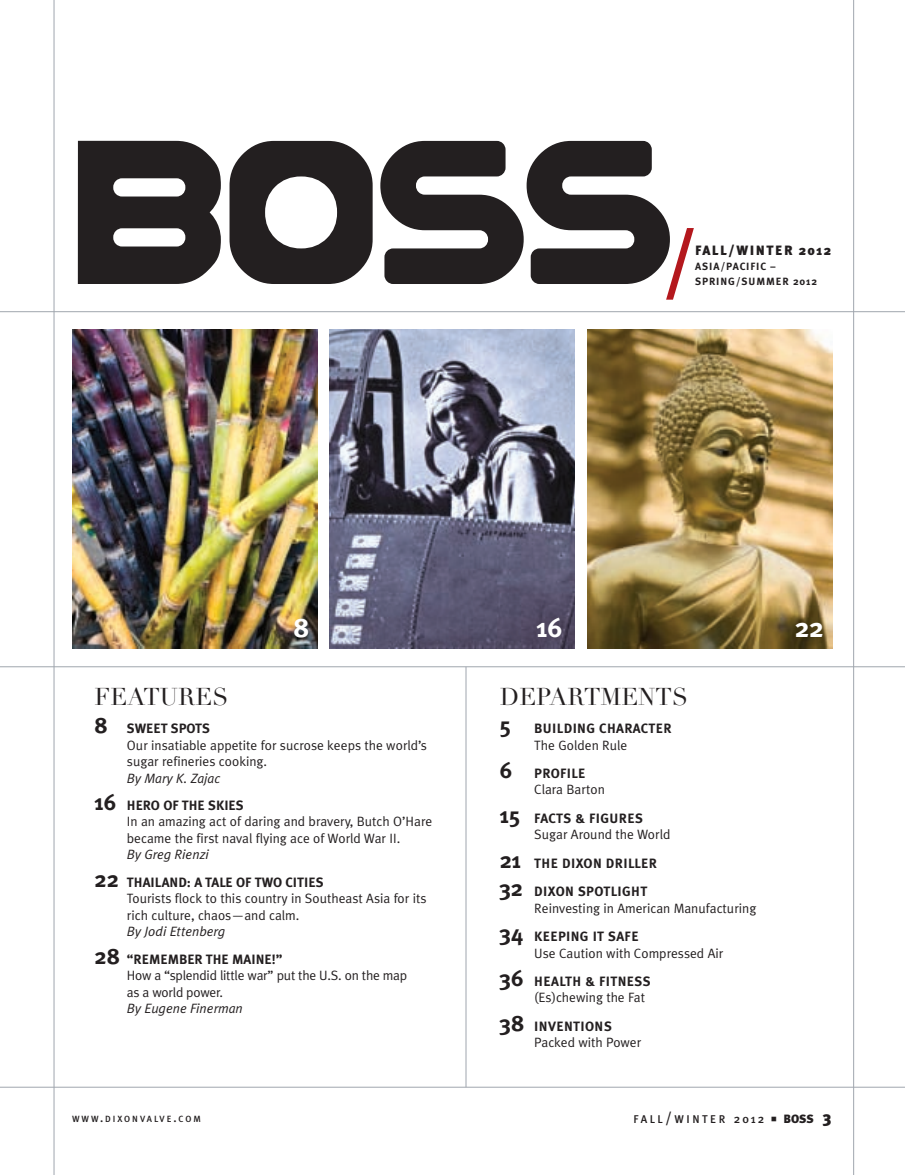
<style>
.page{position:relative;width:905px;height:1175px;background:#fff}
.page>*{position:absolute;margin:0;border:0;box-sizing:border-box;transform-origin:0 0}
.t1{font:700 78px "Meta Plus";color:#b4181d}
.t2{font:700 27px "Meta Plus";color:#fff}
.t3{font:24px "Didot";color:#231f20}
.t4{font:13.5px/16.5px "Meta Plus Normal";color:#231f20}
.t5{font:700 13.5px/28.3px "Meta Plus";letter-spacing:.025em;color:#231f20}
.t6{font:700 13.5px "Meta Plus";color:#231f20}
.t7{font:italic 13.5px "Meta Plus Normal";color:#231f20}
.t8{font:900 13.5px "Meta Plus";letter-spacing:.11em;color:#231f20}
.t9{font:900 12px "Meta Plus";color:#231f20}
.t10{font:500 11.25px "Meta Plus";letter-spacing:.22em;color:#231f20}
.t11{font:700 10.5px "Meta Plus";letter-spacing:.08em;color:#231f20}
.t12{font:500 9px "Meta Plus";letter-spacing:.215em;color:#231f20}
.s1{font-size:22.5px}
.s2{font-size:12px}
.s3{font-size:15px}
.s4{font-size:16.5px}
</style>
<div class="page">
<img style="left:329px;top:329px;width:246px;height:319px">
<svg style="left:229px;top:141px;width:143px;height:143px"></svg>
<svg style="left:380px;top:141px;width:290px;height:143px"></svg>
<svg style="left:78px;top:141px;width:143px;height:143px"></svg>
<hr style="left:465px;top:666px;width:1px;height:421px;background:#a0a6ae">
<hr style="left:0;top:1086px;width:904px;height:1px;background:#a0a6ae">
<hr style="left:0;top:666px;width:904px;height:1px;background:#a0a6ae">
<hr style="left:0;top:311px;width:904px;height:1px;background:#a0a6ae">
<hr style="left:54px;top:0;width:1px;height:1174px;background:#a0a6ae">
<hr style="left:853px;top:0;width:1px;height:1174px;background:#a0a6ae">
<img style="left:73px;top:329px;width:244px;height:319px">
<img style="left:587px;top:329px;width:245px;height:319px">
<h1 class="t1" style="left:661px;top:215px;width:39px">/</h1>
<p class="t8" style="left:695px;top:242px;width:137px">FALL/WINTER 2012</p>
<p class="t11" style="left:695px;top:260px;width:82px">ASIA/PACIFIC –</p>
<p class="t11" style="left:695px;top:275px;width:123px">SPRING/SUMMER 2012</p>
<h2 class="t2" style="left:293px;top:611px;width:18px">8</h2>
<h2 class="t2" style="left:536px;top:611px;width:28px">16</h2>
<h2 class="t2" style="left:794px;top:611px;width:31px">22</h2>
<h3 class="t3" style="left:94px;top:682px;width:135px">FEATURES</h3>
<p class="t6" style="left:94px;top:720px;width:117px"><span class="s1">8</span> SWEET SPOTS</p>
<p class="t4" style="left:127px;top:736px;width:301px">Our insatiable appetite for sucrose keeps the world’s sugar refineries cooking.</p>
<p class="t7" style="left:127px;top:770px;width:95px">By Mary K. Zajac</p>
<p class="t6" style="left:94px;top:797px;width:151px"><span class="s1">16</span> HERO OF THE SKIES</p>
<p class="t4" style="left:127px;top:813px;width:307px">In an amazing act of daring and bravery, Butch O’Hare became the first naval flying ace of World War II.</p>
<p class="t7" style="left:127px;top:846px;width:83px">By Greg Rienzi</p>
<p class="t6" style="left:94px;top:874px;width:230px"><span class="s1">22</span> THAILAND: A TALE OF TWO CITIES</p>
<p class="t4" style="left:127px;top:890px;width:301px">Tourists flock to this country in Southeast Asia for its rich culture, chaos—and calm.</p>
<p class="t7" style="left:127px;top:923px;width:100px">By Jodi Ettenberg</p>
<p class="t6" style="left:94px;top:951px;width:189px"><span class="s1">28</span> “REMEMBER THE MAINE!”</p>
<p class="t4" style="left:127px;top:967px;width:282px">How a “splendid little war” put the U.S. on the map as a world power.</p>
<p class="t7" style="left:127px;top:1000px;width:117px">By Eugene Finerman</p>
<h3 class="t3" style="left:500px;top:682px;width:190px">DEPARTMENTS</h3>
<p class="t5" style="left:500px;top:714px;width:173px"><span class="s1">5</span> BUILDING CHARACTER</p>
<p class="t4" style="left:534px;top:736px;width:95px">The Golden Rule</p>
<p class="t5" style="left:500px;top:759px;width:87px"><span class="s1">6</span> PROFILE</p>
<p class="t4" style="left:534px;top:781px;width:72px">Clara Barton</p>
<p class="t5" style="left:500px;top:804px;width:145px"><span class="s1">15</span> FACTS &amp; FIGURES</p>
<p class="t4" style="left:534px;top:826px;width:138px">Sugar Around the World</p>
<p class="t5" style="left:500px;top:849px;width:159px"><span class="s1">21</span> THE DIXON DRILLER<br><span class="s1">32</span> DIXON SPOTLIGHT</p>
<p class="t4" style="left:534px;top:899px;width:223px">Reinvesting in American Manufacturing</p>
<p class="t5" style="left:500px;top:922px;width:140px"><span class="s1">34</span> KEEPING IT SAFE</p>
<p class="t4" style="left:534px;top:944px;width:190px">Use Caution with Compressed Air</p>
<p class="t5" style="left:500px;top:967px;width:152px"><span class="s1">36</span> HEALTH &amp; FITNESS</p>
<p class="t4" style="left:534px;top:989px;width:112px">(Es)chewing the Fat</p>
<p class="t5" style="left:500px;top:1012px;width:114px"><span class="s1">38</span> INVENTIONS</p>
<p class="t4" style="left:534px;top:1034px;width:108px">Packed with Power</p>
<p class="t12" style="left:72px;top:1113px;width:130px">WWW<span class="s2">.</span>DIXONVALVE<span class="s2">.</span>COM</p>
<p class="t10" style="left:633px;top:1112px;width:132px">FALL<span class="s3">/</span>WINTER <span class="s2">2012</span></p>
<p class="t9" style="left:783px;top:1111px;width:49px">BOSS <span class="s4">3</span></p>
</div>
